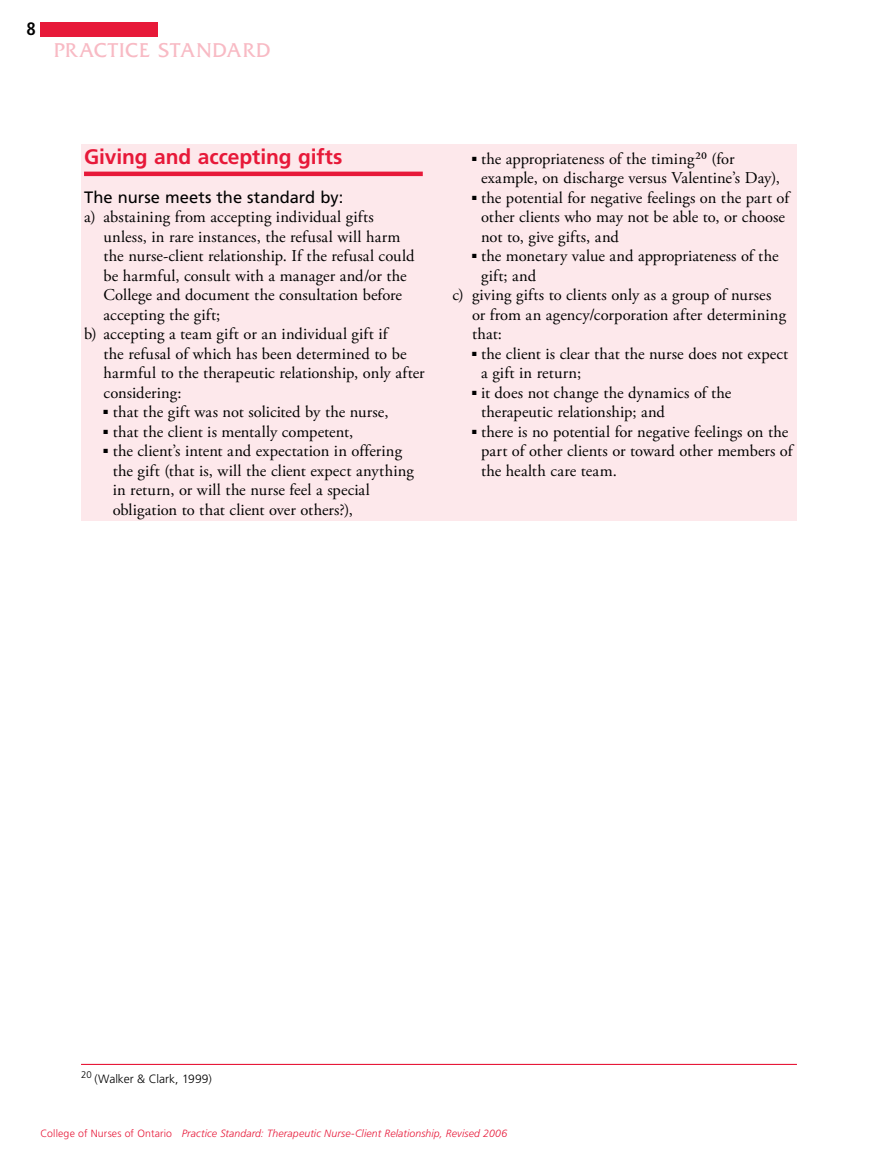
<style>
.page{position:relative;width:878px;height:1161px;background:#fff}
.page>*{position:absolute;margin:0;border:0;box-sizing:border-box;transform-origin:0 0}
.t1{font:700 21px "Frutiger LT Std";color:#e71939}
.t2{font:21px "Friz Quadrata Std";letter-spacing:.045em;color:#f8bac4}
.t3{font:700 condensed 18px "Frutiger LT Std";color:#000}
.t4{font:16.5px/19.5px "Adobe Garamond Pro";letter-spacing:.005em;color:#000}
.t5{font:16.5px "Frutiger LT Std";color:#000}
.t6{font:300 12px "Frutiger LT Std";color:#000}
.t7{font:italic 300 10.5px "Frutiger LT Std";letter-spacing:.01em;color:#e71939}
.t8{font:300 9.6px "Frutiger LT Std";color:#000}
.s1{font-style:normal}
</style>
<div class="page">
<div style="left:40px;top:22px;width:118px;height:15px;background:#e71939"></div>
<div style="left:81px;top:144px;width:715px;height:377px;background:#fde8eb"></div>
<hr style="left:84px;top:172px;width:339px;height:4px;background:#e71939">
<hr style="left:81px;top:1064px;width:715px;height:1px;background:#e71939">
<p class="t3" style="left:27px;top:18px;width:11px">8</p>
<p class="t2" style="left:54px;top:39px;width:218px">PRACTICE STANDARD</p>
<p class="t1" style="left:84px;top:144px;width:260px">Giving and accepting gifts</p>
<p class="t5" style="left:84px;top:187px;width:261px">The nurse meets the standard by:</p>
<p class="t4" style="left:84px;top:208px;width:291px">a) abstaining from accepting individual gifts</p>
<p class="t4" style="left:104px;top:227px;width:298px">unless, in rare instances, the refusal will harm</p>
<p class="t4" style="left:104px;top:247px;width:312px">the nurse-client relationship. If the refusal could</p>
<p class="t4" style="left:104px;top:266px;width:304px">be harmful, consult with a manager and/or the</p>
<p class="t4" style="left:104px;top:286px;width:300px">College and document the consultation before</p>
<p class="t4" style="left:104px;top:305px;width:118px">accepting the gift;</p>
<p class="t4" style="left:84px;top:325px;width:305px">b) accepting a team gift or an individual gift if</p>
<p class="t4" style="left:104px;top:344px;width:304px">the refusal of which has been determined to be</p>
<p class="t4" style="left:104px;top:364px;width:323px">harmful to the therapeutic relationship, only after</p>
<p class="t4" style="left:104px;top:383px;width:80px">considering:</p>
<p class="t4" style="left:104px;top:403px;width:286px">■ that the gift was not solicited by the nurse,</p>
<p class="t4" style="left:104px;top:422px;width:251px">■ that the client is mentally competent,</p>
<p class="t4" style="left:113px;top:442px;width:303px;text-indent:-9px">■ the client’s intent and expectation in offering the gift (that is, will the client expect anything in return, or will the nurse feel a special obligation to that client over others?),</p>
<p class="t4" style="left:481px;top:149px;width:300px;text-indent:-9px">■ the appropriateness of the timing20 (for example, on discharge versus Valentine’s Day),</p>
<p class="t4" style="left:481px;top:188px;width:309px;text-indent:-9px">■ the potential for negative feelings on the part of other clients who may not be able to, or choose not to, give gifts, and</p>
<p class="t4" style="left:472px;top:247px;width:308px">■ the monetary value and appropriateness of the</p>
<p class="t4" style="left:481px;top:266px;width:57px">gift; and</p>
<p class="t4" style="left:452px;top:286px;width:320px">c) giving gifts to clients only as a group of nurses</p>
<p class="t4" style="left:472px;top:305px;width:315px">or from an agency/corporation after determining</p>
<p class="t4" style="left:472px;top:325px;width:31px">that:</p>
<p class="t4" style="left:481px;top:344px;width:309px;text-indent:-9px">■ the client is clear that the nurse does not expect a gift in return;</p>
<p class="t4" style="left:481px;top:383px;width:252px;text-indent:-9px">■ it does not change the dynamics of the therapeutic relationship; and</p>
<p class="t4" style="left:481px;top:422px;width:313px;text-indent:-9px">■ there is no potential for negative feelings on the part of other clients or toward other members of the health care team.</p>
<p class="t8" style="left:81px;top:1069px;width:12px">20</p>
<p class="t6" style="left:94px;top:1072px;width:119px">(Walker &amp; Clark, 1999)</p>
<p class="t7" style="left:40px;top:1128px;width:468px"><span class="s1">College of Nurses of Ontario</span> Practice Standard: Therapeutic Nurse-Client Relationship, Revised 2006</p>
</div>
